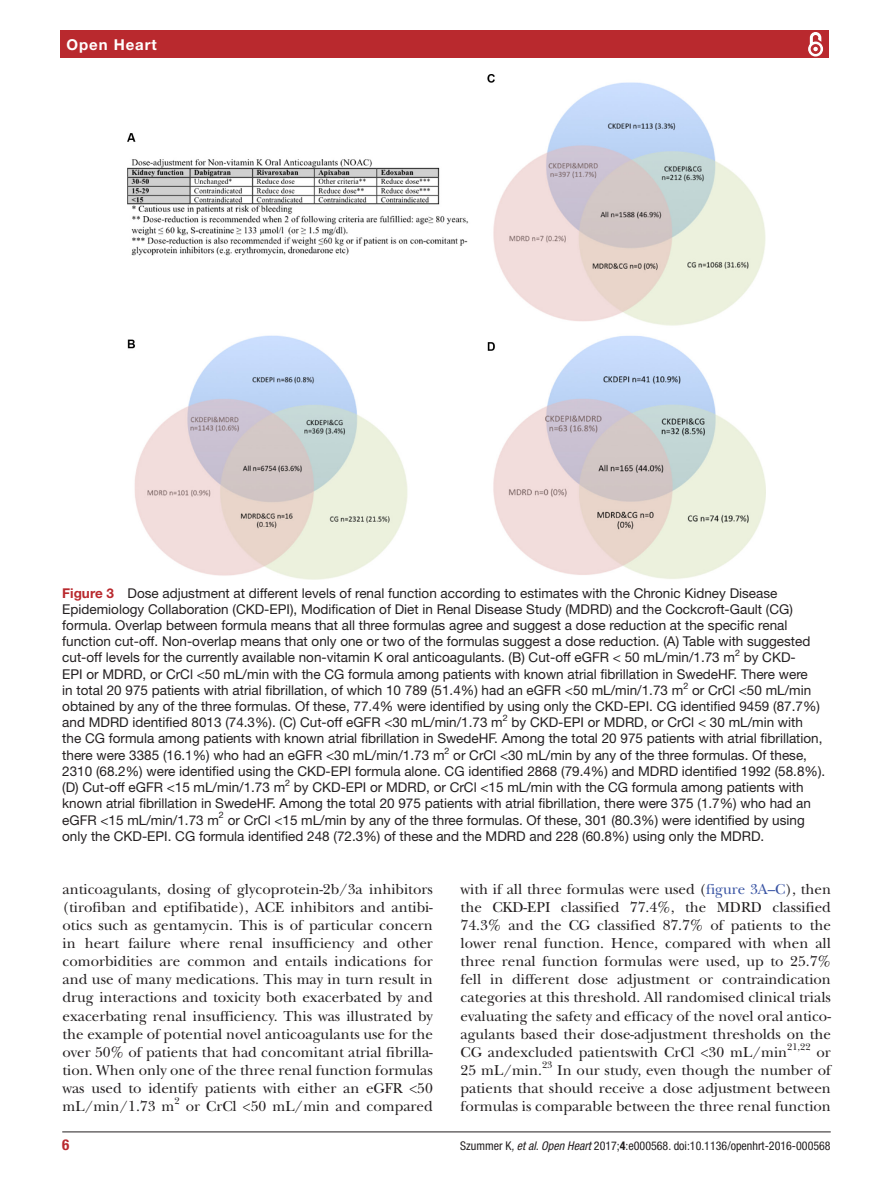
<style>
.page{position:relative;width:893px;height:1191px;background:#fff}
.page>*{position:absolute;margin:0;border:0;box-sizing:border-box;transform-origin:0 0}
.t1{font:15px/18px "New Baskerville";color:#231f20;text-align:justify}
.t2{font:700 15px "Helvetica Neue LT Std";letter-spacing:.065em;color:#fff}
.t3{font:700 condensed 15px "Helvetica Neue LT Std";color:#b9292e}
.t4{font:13.5px/16.2px "Helvetica Neue LT Std";color:#231f20}
.t5{font:condensed 12px "Helvetica Neue LT Std";color:#231f20}
.t6{font:9.9px "New Baskerville";color:#231f20}
.t7{font:9px "Helvetica Neue LT Std";color:#231f20}
.s1{font-weight:700;color:#b9292e}
.s2{color:#3853a3}
.s3{font-style:italic}
.s4{font-weight:700}
</style>
<div class="page">
<div style="left:61px;top:31px;width:768px;height:27px;background:#b9292e"></div>
<hr style="left:62px;top:1131px;width:769px;height:1px;background:#231f20">
<svg style="left:808px;top:32px;width:15px;height:25px"></svg>
<div style="left:812px;top:45px;width:7px;height:8px;border:1px solid #b9292e;border-radius:50%"></div>
<img style="left:127px;top:74px;width:638px;height:506px">
<p class="t2" style="left:66px;top:35px;width:92px">Open Heart</p>
<p class="t4" style="left:62px;top:584px;width:762px"><span class="s1">Figure 3</span> Dose adjustment at different levels of renal function according to estimates with the Chronic Kidney Disease Epidemiology Collaboration (CKD-EPI), Modification of Diet in Renal Disease Study (MDRD) and the Cockcroft-Gault (CG) formula. Overlap between formula means that all three formulas agree and suggest a dose reduction at the specific renal function cut-off. Non-overlap means that only one or two of the formulas suggest a dose reduction. (A) Table with suggested cut-off levels for the currently available non-vitamin K oral anticoagulants. (B) Cut-off eGFR &lt; 50 mL/min/1.73 m<sup>2</sup> by CKD-<br>EPI or MDRD, or CrCl &lt;50 mL/min with the CG formula among patients with known atrial fibrillation in SwedeHF. There were<br>in total 20 975 patients with atrial fibrillation, of which 10 789 (51.4%) had an eGFR &lt;50 mL/min/1.73 m<sup>2</sup> or CrCl &lt;50 mL/min obtained by any of the three formulas. Of these, 77.4% were identified by using only the CKD-EPI. CG identified 9459 (87.7%) and MDRD identified 8013 (74.3%). (C) Cut-off eGFR &lt;30 mL/min/1.73 m<sup>2</sup> by CKD-EPI or MDRD, or CrCl &lt; 30 mL/min with the CG formula among patients with known atrial fibrillation in SwedeHF. Among the total 20 975 patients with atrial fibrillation, there were 3385 (16.1%) who had an eGFR &lt;30 mL/min/1.73 m</p>
<p class="t7" style="left:444px;top:745px;width:6px">2</p>
<p class="t4" style="left:62px;top:746px;width:764px;text-indent:391px">or CrCl &lt;30 mL/min by any of the three formulas. Of these,<br>2310 (68.2%) were identified using the CKD-EPI formula alone. CG identified 2868 (79.4%) and MDRD identified 1992 (58.8%). (D) Cut-off eGFR &lt;15 mL/min/1.73 m</p>
<p class="t7" style="left:285px;top:777px;width:6px">2</p>
<p class="t4" style="left:62px;top:779px;width:750px;text-indent:232px">by CKD-EPI or MDRD, or CrCl &lt;15 mL/min with the CG formula among patients with known atrial fibrillation in SwedeHF. Among the total 20 975 patients with atrial fibrillation, there were 375 (1.7%) who had an eGFR &lt;15 mL/min/1.73 m</p>
<p class="t7" style="left:219px;top:810px;width:6px">2</p>
<p class="t4" style="left:62px;top:811px;width:744px;text-indent:165px">or CrCl &lt;15 mL/min by any of the three formulas. Of these, 301 (80.3%) were identified by using only the CKD-EPI. CG formula identified 248 (72.3%) of these and the MDRD and 228 (60.8%) using only the MDRD.</p>
<p class="t1" style="left:62px;top:880px;width:372px">anticoagulants, dosing of glycoprotein-2b/3a inhibitors (tirofiban and eptifibatide), ACE inhibitors and antibi&shy;otics such as gentamycin. This is of particular concern in heart failure where renal insufficiency and other comorbidities are common and entails indications for and use of many medications. This may in turn result in drug interactions and toxicity both exacerbated by and exacerbating renal insufficiency. This was illustrated by the example of potential novel anticoagulants use for the over 50% of patients that had concomitant atrial fibrilla&shy;tion. When only one of the three renal function formulas was used to identify patients with either an eGFR &lt;50 mL/min/1.73 m</p>
<p class="t6" style="left:174px;top:1095px;width:7px">2</p>
<p class="t1" style="left:186px;top:1097px;width:249px">or CrCl &lt;50 mL/min and compared</p>
<p class="t1" style="left:461px;top:880px;width:372px">with if all three formulas were used (<span class="s2">figure 3A–C</span>), then the CKD-EPI classified 77.4%, the MDRD classified 74.3% and the CG classified 87.7% of patients to the lower renal function. Hence, compared with when all three renal function formulas were used, up to 25.7% fell in different dose adjustment or contraindication categories at this threshold. All randomised clinical trials evaluating the safety and efficacy of the novel oral antico&shy;agulants based their dose-adjustment thresholds on the CG andexcluded patientswith CrCl &lt;30 mL/min</p>
<p class="t6" style="left:787px;top:1040px;width:25px">21,22</p>
<p class="t1" style="left:817px;top:1042px;width:16px">or</p>
<p class="t1" style="left:461px;top:1061px;width:83px">25 mL/min.</p>
<p class="t6" style="left:542px;top:1059px;width:12px">23</p>
<p class="t1" style="left:461px;top:1061px;width:372px;text-indent:97px">In our study, even though the number of patients that should receive a dose adjustment between formulas is comparable between the three renal function</p>
<p class="t3" style="left:62px;top:1135px;width:9px">6</p>
<p class="t5" style="left:460px;top:1139px;width:372px">Szummer K<span class="s3">, et al. Open Heart</span> 2017;<span class="s4">4</span>:e000568. doi:10.1136/openhrt-2016-000568</p>
</div>
